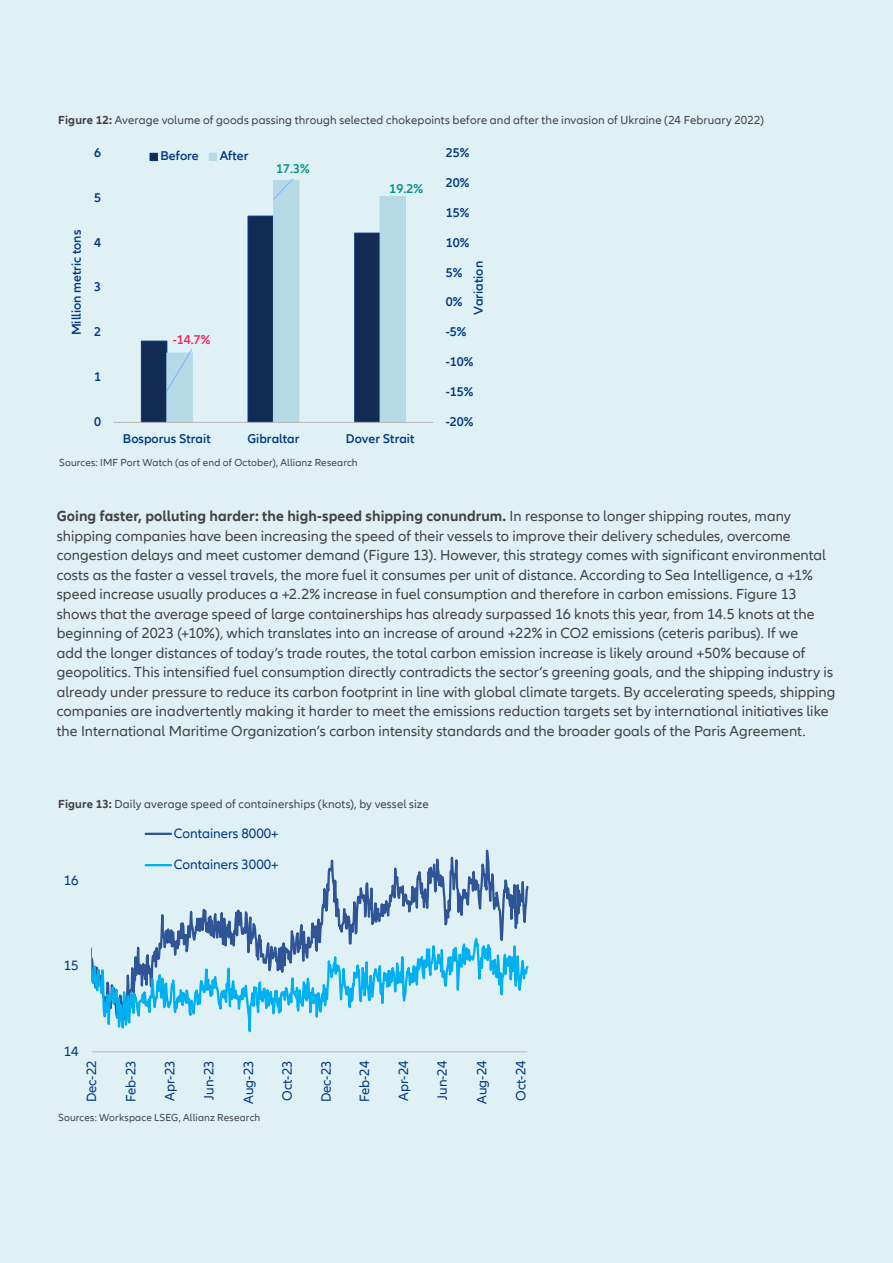
<style>
.page{position:relative;width:893px;height:1263px;background:#e0f1f5}
.page>*{position:absolute;margin:0;border:0;box-sizing:border-box;transform-origin:0 0}
.t1{font:15px/19.5px "Allianz Neo";letter-spacing:.005em;color:#424241}
.t2{font:13.95px "Allianz Neo";color:#003781}
.t3{font:600 13.05px "Allianz Neo";color:#003781}
.t4{font:600 13.05px "Allianz Neo";color:#00908d}
.t5{font:600 13.05px "Allianz Neo";color:#f62459}
.t6{font:12px "Allianz Neo";letter-spacing:.01em;color:#424241}
.t7{font:10.5px "Allianz Neo";letter-spacing:.015em;color:#424241}
.s1{font-weight:700}
</style>
<div class="page">
<svg style="left:91px;top:849px;width:437px;height:204px"></svg>
<hr style="left:146px;top:833px;width:25px;height:2px;background:#2f5597">
<hr style="left:146px;top:864px;width:25px;height:2px;background:#00b0f0">
<svg style="left:141px;top:340px;width:25px;height:82px;background:#132d57"></svg>
<svg style="left:166px;top:180px;width:240px;height:242px"></svg>
<hr style="left:113px;top:422px;width:320px;height:1px;background:#bababa">
<svg style="left:166px;top:348px;width:27px;height:44px"></svg>
<svg style="left:272px;top:178px;width:22px;height:23px"></svg>
<div style="left:150px;top:153px;width:7px;height:8px;background:#122b54"></div>
<div style="left:150px;top:153px;width:8px;height:8px;border:1px solid #003781"></div>
<div style="left:209px;top:153px;width:7px;height:8px;background:#b5dae6"></div>
<div style="left:209px;top:153px;width:8px;height:8px;border:1px solid #b5dae6"></div>
<p class="t6" style="left:58px;top:113px;width:707px"><span class="s1">Figure 12:</span> Average volume of goods passing through selected chokepoints before and after the invasion of Ukraine (24 February 2022)</p>
<p class="t3" style="left:94px;top:145px;width:9px">6</p>
<p class="t3" style="left:69px;top:335px;width:107px;rotate:-90deg">Million metric tons</p>
<p class="t3" style="left:94px;top:190px;width:9px">5</p>
<p class="t3" style="left:94px;top:235px;width:9px">4</p>
<p class="t3" style="left:94px;top:280px;width:9px">3</p>
<p class="t3" style="left:94px;top:324px;width:9px">2</p>
<p class="t3" style="left:94px;top:369px;width:9px">1</p>
<p class="t3" style="left:94px;top:414px;width:9px">0</p>
<p class="t3" style="left:161px;top:149px;width:40px">Before</p>
<p class="t3" style="left:220px;top:149px;width:30px">After</p>
<p class="t4" style="left:276px;top:161px;width:35px">17.3%</p>
<p class="t5" style="left:173px;top:332px;width:39px">-14.7%</p>
<p class="t4" style="left:389px;top:181px;width:35px">19.2%</p>
<p class="t3" style="left:123px;top:431px;width:89px">Bosporus Strait</p>
<p class="t3" style="left:247px;top:431px;width:53px">Gibraltar</p>
<p class="t3" style="left:346px;top:431px;width:70px">Dover Strait</p>
<p class="t7" style="left:59px;top:457px;width:300px">Sources: IMF Port Watch (as of end of October), Allianz Research</p>
<p class="t3" style="left:446px;top:145px;width:25px">25%</p>
<p class="t3" style="left:446px;top:175px;width:25px">20%</p>
<p class="t3" style="left:446px;top:205px;width:25px">15%</p>
<p class="t3" style="left:446px;top:235px;width:25px">10%</p>
<p class="t3" style="left:446px;top:265px;width:18px">5%</p>
<p class="t3" style="left:446px;top:295px;width:18px">0%</p>
<p class="t3" style="left:471px;top:315px;width:55px;rotate:-90deg">Variation</p>
<p class="t3" style="left:446px;top:324px;width:22px">-5%</p>
<p class="t3" style="left:446px;top:354px;width:29px">-10%</p>
<p class="t3" style="left:446px;top:384px;width:29px">-15%</p>
<p class="t3" style="left:446px;top:414px;width:29px">-20%</p>
<p class="t1" style="left:57px;top:507px;width:780px"><span class="s1">Going faster, polluting harder: the high-speed shipping conundrum.</span> In response to longer shipping routes, many shipping companies have been increasing the speed of their vessels to improve their delivery schedules, overcome congestion delays and meet customer demand (Figure 13). However, this strategy comes with significant environmental costs as the faster a vessel travels, the more fuel it consumes per unit of distance. According to Sea Intelligence, a +1% speed increase usually produces a +2.2% increase in fuel consumption and therefore in carbon emissions. Figure 13 shows that the average speed of large containerships has already surpassed 16 knots this year, from 14.5 knots at the beginning of 2023 (+10%), which translates into an increase of around +22% in CO2 emissions (ceteris paribus). If we<br>add the longer distances of today’s trade routes, the total carbon emission increase is likely around +50% because of geopolitics. This intensified fuel consumption directly contradicts the sector’s greening goals, and the shipping industry is already under pressure to reduce its carbon footprint in line with global climate targets. By accelerating speeds, shipping companies are inadvertently making it harder to meet the emissions reduction targets set by international initiatives like the International Maritime Organization’s carbon intensity standards and the broader goals of the Paris Agreement.</p>
<p class="t6" style="left:58px;top:797px;width:372px"><span class="s1">Figure 13:</span> Daily average speed of containerships (knots), by vessel size</p>
<p class="t2" style="left:64px;top:872px;width:16px">16</p>
<p class="t2" style="left:64px;top:958px;width:16px">15</p>
<p class="t2" style="left:174px;top:825px;width:106px">Containers 8000+</p>
<p class="t2" style="left:174px;top:856px;width:106px">Containers 3000+</p>
<p class="t2" style="left:64px;top:1043px;width:16px">14</p>
<p class="t2" style="left:83px;top:1102px;width:43px;rotate:-90deg">Dec-22</p>
<p class="t2" style="left:123px;top:1102px;width:43px;rotate:-90deg">Feb-23</p>
<p class="t2" style="left:162px;top:1101px;width:42px;rotate:-90deg">Apr-23</p>
<p class="t2" style="left:201px;top:1099px;width:40px;rotate:-90deg">Jun-23</p>
<p class="t2" style="left:240px;top:1104px;width:45px;rotate:-90deg">Aug-23</p>
<p class="t2" style="left:279px;top:1101px;width:42px;rotate:-90deg">Oct-23</p>
<p class="t2" style="left:318px;top:1102px;width:43px;rotate:-90deg">Dec-23</p>
<p class="t2" style="left:357px;top:1102px;width:43px;rotate:-90deg">Feb-24</p>
<p class="t2" style="left:395px;top:1101px;width:42px;rotate:-90deg">Apr-24</p>
<p class="t2" style="left:434px;top:1099px;width:40px;rotate:-90deg">Jun-24</p>
<p class="t2" style="left:474px;top:1104px;width:45px;rotate:-90deg">Aug-24</p>
<p class="t2" style="left:513px;top:1101px;width:42px;rotate:-90deg">Oct-24</p>
<p class="t7" style="left:58px;top:1112px;width:204px">Sources: Workspace LSEG, Allianz Research</p>
</div>
